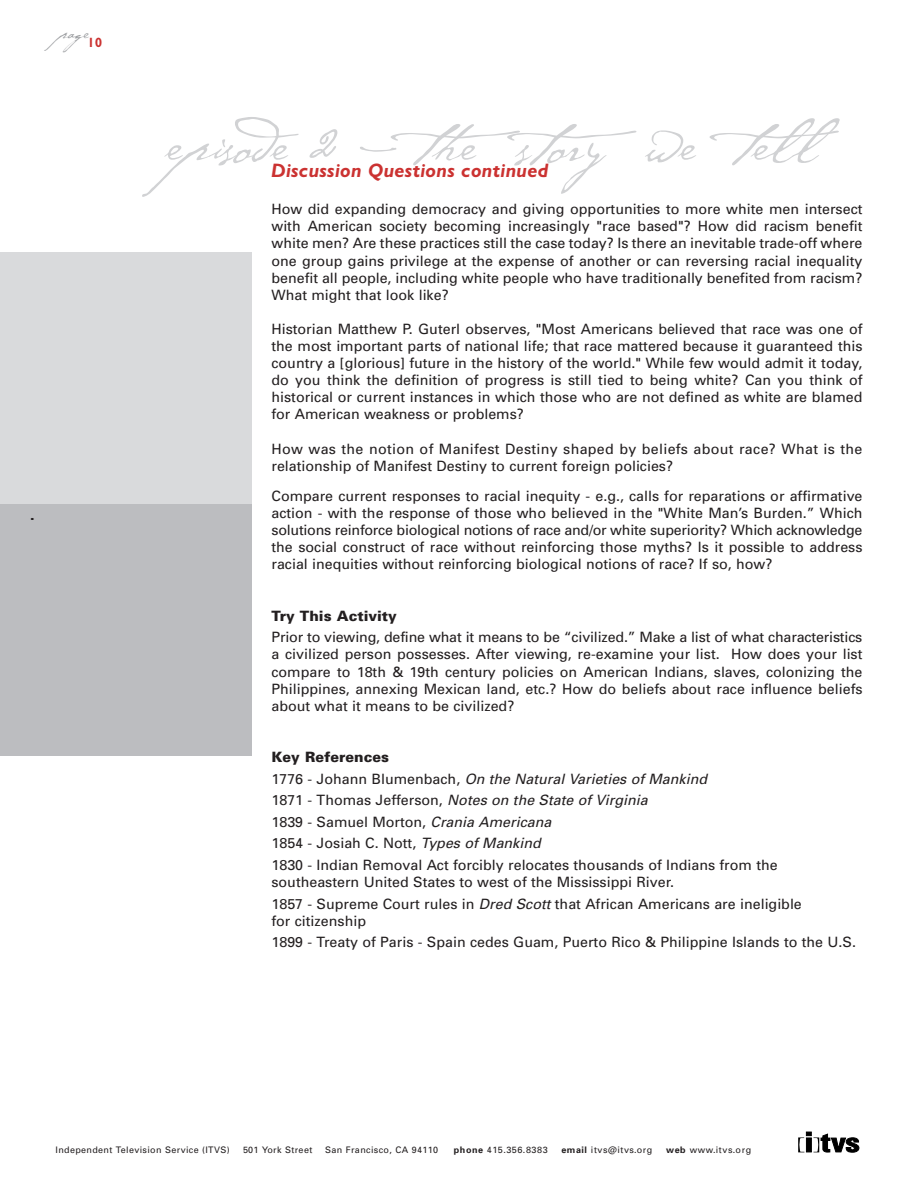
<style>
.page{position:relative;width:918px;height:1188px;background:#fff}
.page>*{position:absolute;margin:0;border:0;box-sizing:border-box;transform-origin:0 0}
.t1{font:61.5px "Cezanne";color:#d1d2d4}
.t2{font:21px "Cezanne";color:#9d9fa2}
.t3{font:italic 700 19.5px "Humanist 521 BT";letter-spacing:.025em;color:#cb3231}
.t4{font:14.25px/17.1px "Univers";color:#231f20;text-align:justify}
.t5{font:14.25px/17.1px "Univers";letter-spacing:.02em;color:#231f20}
.t6{font:900 14.25px "Univers";color:#231f20}
.t7{font:900 13.5px "Univers";color:#231f20}
.t8{font:9px "Univers";letter-spacing:.04em;color:#231f20}
.t9{font:9px "Univers";letter-spacing:.06em;color:#231f20}
.s1{font-weight:900}
.s2{font-style:italic}
.s3{font-weight:700}
</style>
<div class="page">
<svg style="left:798px;top:1132px;width:62px;height:21px"></svg>
<div style="left:0;top:504px;width:252px;height:252px;background:#bcbdc0"></div>
<div style="left:0;top:252px;width:252px;height:252px;background:#d9dadc"></div>
<h2 class="t2" style="left:58px;top:19px;width:45px">page<sub>10</sub></h2>
<p class="t7" style="left:30px;top:510px;width:6px">.</p>
<h1 class="t1" style="left:165px;top:102px;width:701px">episode 2 — the story we tell</h1>
<h3 class="t3" style="left:272px;top:163px;width:279px">Discussion Questions continued</h3>
<p class="t4" style="left:272px;top:202px;width:593px">How did expanding democracy and giving opportunities to more white men intersect with American society becoming increasingly "race based"? How did racism benefit white men? Are these practices still the case today? Is there an inevitable trade-off where one group gains privilege at the expense of another or can reversing racial inequality benefit all people, including white people who have traditionally benefited from racism?<br>What might that look like?</p>
<p class="t4" style="left:272px;top:322px;width:593px">Historian Matthew P. Guterl observes, "Most Americans believed that race was one of the most important parts of national life; that race mattered because it guaranteed this country a [glorious] future in the history of the world." While few would admit it today, do you think the definition of progress is still tied to being white? Can you think of historical or current instances in which those who are not defined as white are blamed for American weakness or problems?</p>
<p class="t5" style="left:272px;top:441px;width:593px">How was the notion of Manifest Destiny shaped by beliefs about race? What is the relationship of Manifest Destiny to current foreign policies?</p>
<p class="t4" style="left:272px;top:489px;width:593px">Compare current responses to racial inequity - e.g., calls for reparations or affirmative action - with the response of those who believed in the "White Man’s Burden.” Which solutions reinforce biological notions of race and/or white superiority? Which acknowledge the social construct of race without reinforcing those myths? Is it possible to address racial inequities without reinforcing biological notions of race? If so, how?</p>
<p class="t6" style="left:272px;top:610px;width:127px">Try This Activity</p>
<p class="t4" style="left:272px;top:630px;width:593px">Prior to viewing, define what it means to be “civilized.” Make a list of what characteristics a civilized person possesses. After viewing, re-examine your list. How does your list compare to 18th &amp; 19th century policies on American Indians, slaves, colonizing the Philippines, annexing Mexican land, etc.? How do beliefs about race influence beliefs about what it means to be civilized?</p>
<p class="t4" style="left:272px;top:747px;width:508px;line-height:21.6px;text-align:left"><span class="s1">Key References<br></span>1 7 7 6 - J o h a n n B l u m e n b a c h , <span class="s2">On the Natural Varieties of Mankind<br></span>1 8 7 1 - T h o m a s J effe rs o n , <span class="s2">Notes on the State of Virginia<br></span>1839 - Samuel Morton, <span class="s2">Crania Americana<br></span>1854 - Josiah C. Nott, <span class="s2">Types of Mankind<br></span>1830 - Indian Removal Act forcibly relocates thousands of Indians from the</p>
<p class="t4" style="left:272px;top:873px;width:532px;line-height:21.6px">southeastern United States to west of the Mississippi River.<br>1857 - Supreme Court rules in <span class="s2">Dred Scott</span> that African Americans are ineligible</p>
<p class="t4" style="left:272px;top:911px;width:586px;line-height:21.6px">for citizenship<br>1899 - Treaty of Paris - Spain cedes Guam, Puerto Rico &amp; Philippine Islands to the U.S.</p>
<p class="t8" style="left:56px;top:1146px;width:176px">Independent Television Service (ITVS)</p>
<p class="t8" style="left:243px;top:1146px;width:71px">501 York Street</p>
<p class="t8" style="left:325px;top:1146px;width:114px">San Francisco, CA 94110</p>
<p class="t9" style="left:454px;top:1146px;width:95px"><span class="s3">phone</span> 415.356.8383</p>
<p class="t9" style="left:561px;top:1146px;width:93px"><span class="s3">email</span> itvs@itvs.org</p>
<p class="t9" style="left:666px;top:1146px;width:86px"><span class="s3">web</span> www.itvs.org</p>
</div>
